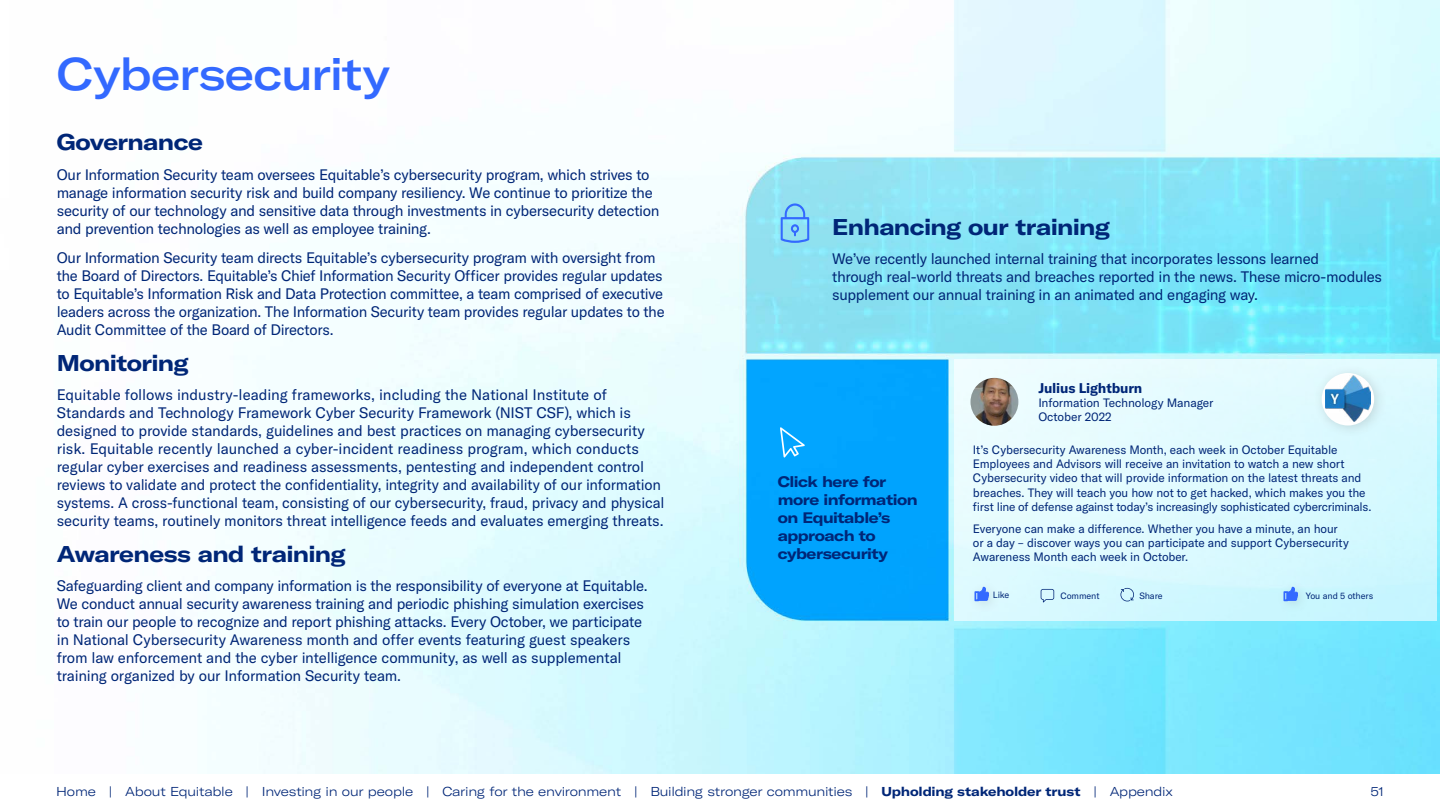
<style>
.page{position:relative;width:1440px;height:810px;background:#fff}
.page>*{position:absolute;margin:0;border:0;box-sizing:border-box;transform-origin:0 0}
.t1{font:500 expanded 45px "GT America";letter-spacing:-.02em;color:#3369ff}
.t2{font:700 expanded 22.5px "GT America";letter-spacing:-.03em;color:#002677}
.t3{font:15px/18px "GT America";letter-spacing:-.02em;color:#002677}
.t4{font:700 expanded 15px/18px "GT America";letter-spacing:-.03em;color:#002677}
.t5{font:700 13.88px "GT America";letter-spacing:-.01em;color:#002677}
.t6{font:300 expanded 12.75px "GT America";letter-spacing:-.02em;color:#002677}
.t7{font:12px/14.2px "GT America";letter-spacing:-.01em;color:#002677}
.t8{font:9px "GT America";letter-spacing:-.01em;color:#002677}
.s1{font-weight:700}
</style>
<div class="page">
<img style="left:203px;top:0;width:1237px;height:774px">
<svg style="left:781px;top:203px;width:28px;height:40px"></svg>
<div style="left:954px;top:359px;width:483px;height:261px;background:linear-gradient(to bottom,#eafcfe,#d1f8fe)"></div>
<div style="left:1313px;top:365px;width:74px;height:73px;background:#75787b;opacity:.25"></div>
<svg style="left:1322px;top:373px;width:52px;height:53px"></svg>
<img style="left:970px;top:378px;width:48px;height:48px;border-radius:24px">
<svg style="left:1041px;top:589px;width:13px;height:13px"></svg>
<img style="left:1326px;top:376px;width:44px;height:45px">
<div style="left:967px;top:580px;width:33px;height:33px;background:#dcf8fd"></div>
<svg style="left:975px;top:587px;width:14px;height:14px"></svg>
<div style="left:1276px;top:580px;width:33px;height:33px;background:#c9f5fc"></div>
<svg style="left:1284px;top:587px;width:14px;height:14px"></svg>
<svg style="left:1121px;top:588px;width:13px;height:13px"></svg>
<div style="left:740px;top:350px;width:217px;height:283px;background:#75787b;opacity:.25"></div>
<div style="left:748px;top:359px;width:197px;height:261px;background:#00a3fe"></div>
<h1 class="t1" style="left:57px;top:47px;width:335px">Cybersecurity</h1>
<h2 class="t2" style="left:57px;top:128px;width:148px">Governance</h2>
<p class="t3" style="left:57px;top:165px;width:604px">Our Information Security team oversees Equitable’s cybersecurity program, which strives to manage information security risk and build company resiliency. We continue to prioritize the security of our technology and sensitive data through investments in cybersecurity detection and prevention technologies as well as employee training.</p>
<p class="t3" style="left:57px;top:249px;width:609px">Our Information Security team directs Equitable’s cybersecurity program with oversight from the Board of Directors. Equitable’s Chief Information Security Officer provides regular updates to Equitable’s Information Risk and Data Protection committee, a team comprised of executive leaders across the organization. The Information Security team provides regular updates to the Audit Committee of the Board of Directors.</p>
<h2 class="t2" style="left:57px;top:349px;width:134px">Monitoring</h2>
<p class="t3" style="left:57px;top:386px;width:609px">Equitable follows industry-leading frameworks, including the National Institute of Standards and Technology Framework Cyber Security Framework (NIST CSF), which is designed to provide standards, guidelines and best practices on managing cybersecurity risk. Equitable recently launched a cyber-incident readiness program, which conducts regular cyber exercises and readiness assessments, pentesting and independent control reviews to validate and protect the confidentiality, integrity and availability of our information systems. A cross-functional team, consisting of our cybersecurity, fraud, privacy and physical security teams, routinely monitors threat intelligence feeds and evaluates emerging threats.</p>
<h2 class="t2" style="left:57px;top:540px;width:291px">Awareness and training</h2>
<p class="t3" style="left:57px;top:577px;width:592px">Safeguarding client and company information is the responsibility of everyone at Equitable.<br>We conduct annual security awareness training and periodic phishing simulation exercises to train our people to recognize and report phishing attacks. Every October, we participate in National Cybersecurity Awareness month and offer events featuring guest speakers from law enforcement and the cyber intelligence community, as well as supplemental training organized by our Information Security team.</p>
<h2 class="t2" style="left:832px;top:213px;width:279px">Enhancing our training</h2>
<p class="t3" style="left:832px;top:250px;width:551px">We’ve recently launched internal training that incorporates lessons learned<br>through real-world threats and breaches reported in the news. These micro-modules supplement our annual training in an animated and engaging way.</p>
<p class="t4" style="left:778px;top:473px;width:141px">Click here for more information on Equitable’s approach to cybersecurity</p>
<p class="t5" style="left:1038px;top:379px;width:106px">Julius Lightburn</p>
<p class="t7" style="left:1038px;top:396px;width:177px;line-height:13.5px">Information Technology Manager<br>October 2022</p>
<p class="t7" style="left:973px;top:443px;width:400px">It’s Cybersecurity Awareness Month, each week in October Equitable Employees and Advisors will receive an invitation to watch a new short Cybersecurity video that will provide information on the latest threats and breaches. They will teach you how not to get hacked, which makes you the first line of defense against today’s increasingly sophisticated cybercriminals.</p>
<p class="t7" style="left:973px;top:521px;width:377px">Everyone can make a difference. Whether you have a minute, an hour or a day – discover ways you can participate and support Cybersecurity<br>Awareness Month each week in October.</p>
<p class="t8" style="left:993px;top:590px;width:18px">Like</p>
<p class="t8" style="left:1060px;top:591px;width:41px">Comment</p>
<p class="t8" style="left:1306px;top:591px;width:69px">You and 5 others</p>
<p class="t8" style="left:1139px;top:590px;width:25px">Share</p>
<p class="t6" style="left:56px;top:785px;width:1118px">Home | About Equitable | Investing in our people | Caring for the environment | Building stronger communities | <span class="s1">Upholding stakeholder trust</span> | Appendix</p>
<p class="t6" style="left:1370px;top:785px;width:15px">51</p>
</div>
